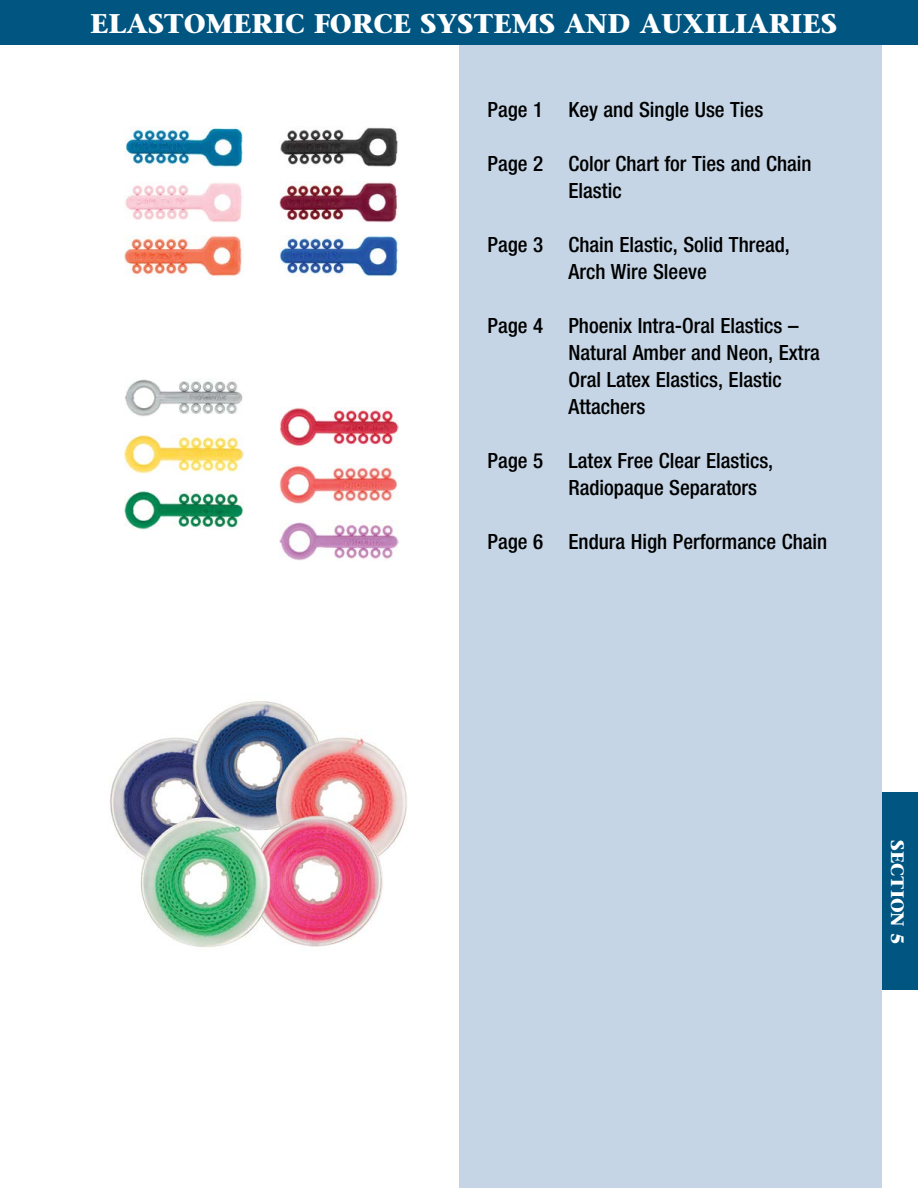
<style>
.page{position:relative;width:918px;height:1188px;background:#fff}
.page>*{position:absolute;margin:0;border:0;box-sizing:border-box;transform-origin:0 0}
.t1{font:700 27px "Stone Serif";color:#fff}
.t2{font:500 condensed 21px/27px "Helvetica Neue";color:#000}
.t3{font:700 18px "Stone Serif";color:#fff}
</style>
<div class="page">
<div style="left:459px;top:43px;width:423px;height:1145px;background:#c5d5e5"></div>
<div style="left:0;top:0;width:918px;height:44px;background:#005581"></div>
<div style="left:882px;top:792px;width:36px;height:198px;background:#005581"></div>
<img style="left:110px;top:701px;width:297px;height:247px">
<img style="left:125px;top:126px;width:118px;height:42px">
<img style="left:280px;top:127px;width:118px;height:40px">
<img style="left:125px;top:183px;width:117px;height:39px">
<img style="left:280px;top:181px;width:118px;height:41px">
<img style="left:280px;top:235px;width:118px;height:41px">
<img style="left:125px;top:236px;width:117px;height:40px">
<img style="left:125px;top:378px;width:118px;height:38px">
<img style="left:280px;top:407px;width:118px;height:39px">
<img style="left:125px;top:435px;width:118px;height:39px">
<img style="left:125px;top:490px;width:118px;height:40px">
<img style="left:280px;top:465px;width:118px;height:40px">
<img style="left:280px;top:522px;width:118px;height:39px">
<p class="t1" style="left:90px;top:7px;width:748px">ELASTOMERIC FORCE SYSTEMS AND AUXILIARIES</p>
<p class="t2" style="left:488px;top:96px;width:277px">Page 1 Key and Single Use Ties</p>
<p class="t2" style="left:568px;top:150px;width:245px;text-indent:-81px">Page 2 Color Chart for Ties and Chain<br>Elastic</p>
<p class="t2" style="left:488px;top:231px;width:304px;text-align:center">Page 3 Chain Elastic, Solid Thread,<br>Arch Wire Sleeve</p>
<p class="t2" style="left:568px;top:312px;width:253px;text-indent:-81px">Page 4 Phoenix Intra-Oral Elastics –<br>Natural Amber and Neon, Extra<br>Oral Latex Elastics, Elastic<br>Attachers</p>
<p class="t2" style="left:568px;top:447px;width:206px;text-indent:-81px">Page 5 Latex Free Clear Elastics,<br>Radiopaque Separators</p>
<p class="t2" style="left:488px;top:528px;width:341px">Page 6 Endura High Performance Chain</p>
<p class="t3" style="left:909px;top:840px;width:105px;rotate:90deg">SECTION 5</p>
</div>
